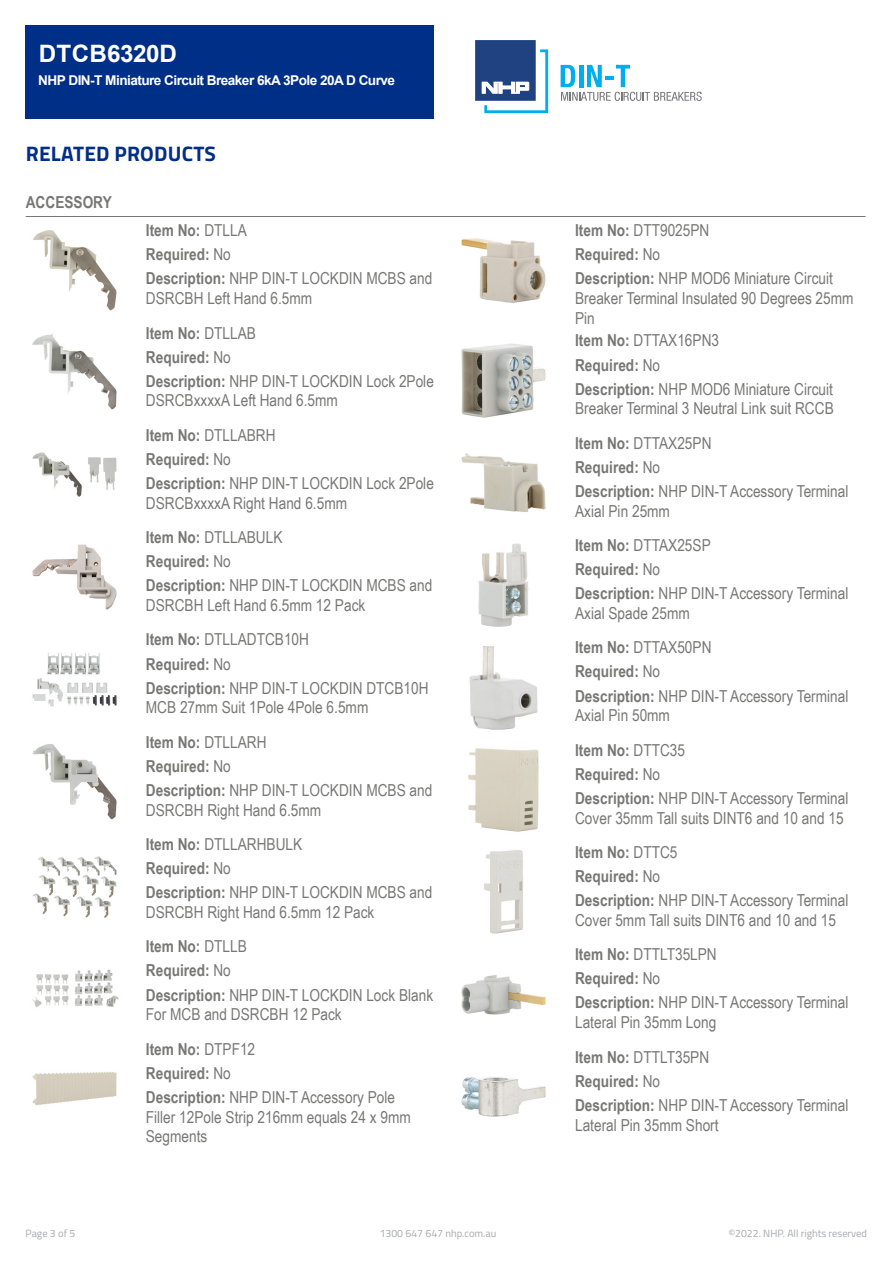
<style>
.page{position:relative;width:893px;height:1263px;background:#fff}
.page>*{position:absolute;margin:0;border:0;box-sizing:border-box;transform-origin:0 0}
.Item_Number{font:700 24px "Arial";color:#fff}
.t1{font:700 21px "Titillium";letter-spacing:.01em;color:#002f87}
.t2{font:16.5px/24px "Arial Narrow";color:#777876}
.t3{font:700 16.5px "Arial Narrow";color:#777876}
.Display_Name{font:700 13.5px "Arial";letter-spacing:-.04em;color:#fff}
.t4{font:10.5px "Titillium";color:#a7a9ac}
.s1{font-weight:700}
</style>
<div class="page">
<div style="left:26px;top:26px;width:408px;height:93px;background:#002f87"></div>
<hr style="left:26px;top:216px;width:840px;height:1px;background:#777876">
<img style="left:33px;top:230px;width:84px;height:81px">
<img style="left:32px;top:334px;width:85px;height:76px">
<img style="left:32px;top:452px;width:85px;height:45px">
<img style="left:32px;top:544px;width:85px;height:66px">
<img style="left:32px;top:653px;width:85px;height:54px">
<img style="left:32px;top:744px;width:85px;height:76px">
<img style="left:32px;top:856px;width:85px;height:62px">
<img style="left:32px;top:969px;width:87px;height:38px">
<img style="left:32px;top:1072px;width:85px;height:34px">
<img style="left:461px;top:238px;width:85px;height:65px">
<img style="left:461px;top:343px;width:85px;height:75px">
<img style="left:461px;top:453px;width:85px;height:59px">
<img style="left:478px;top:543px;width:51px;height:84px">
<img style="left:469px;top:646px;width:69px;height:84px">
<img style="left:468px;top:748px;width:71px;height:84px">
<img style="left:484px;top:850px;width:39px;height:84px">
<img style="left:461px;top:975px;width:85px;height:40px">
<img style="left:461px;top:1077px;width:85px;height:40px">
<svg style="left:475px;top:40px;width:73px;height:73px"></svg>
<svg style="left:561px;top:65px;width:141px;height:36px"></svg>
<p class="Item_Number" style="left:39px;top:37px;width:140px">DTCB6320D</p>
<p class="Display_Name" style="left:38px;top:71px;width:358px">NHP DIN-T Miniature Circuit Breaker 6kA 3Pole 20A D Curve</p>
<p class="t1" style="left:26px;top:137px;width:192px">RELATED PRODUCTS</p>
<p class="t3" style="left:26px;top:189px;width:88px">ACCESSORY</p>
<p class="t2" style="left:146px;top:218px;width:288px"><span class="s1">Item No:</span> DTLLA<br><span class="s1">Required:</span> No<br><span class="s1">Description:</span> NHP DIN-T LOCKDIN MCBS and</p>
<p class="t2" style="left:146px;top:281px;width:168px;line-height:34.3px">DSRCBH Left Hand 6.5mm<br><span class="s1">Item No:</span> DTLLAB</p>
<p class="t2" style="left:146px;top:344px;width:290px"><span class="s1">Required:</span> No<br><span class="s1">Description:</span> NHP DIN-T LOCKDIN Lock 2Pole</p>
<p class="t2" style="left:146px;top:383px;width:194px;line-height:34.3px">DSRCBxxxxA Left Hand 6.5mm<br><span class="s1">Item No:</span> DTLLABRH</p>
<p class="t2" style="left:146px;top:446px;width:290px"><span class="s1">Required:</span> No<br><span class="s1">Description:</span> NHP DIN-T LOCKDIN Lock 2Pole</p>
<p class="t2" style="left:146px;top:485px;width:203px;line-height:34.3px">DSRCBxxxxA Right Hand 6.5mm<br><span class="s1">Item No:</span> DTLLABULK</p>
<p class="t2" style="left:146px;top:549px;width:288px"><span class="s1">Required:</span> No<br><span class="s1">Description:</span> NHP DIN-T LOCKDIN MCBS and</p>
<p class="t2" style="left:146px;top:587px;width:221px;line-height:34.3px">DSRCBH Left Hand 6.5mm 12 Pack<br><span class="s1">Item No:</span> DTLLADTCB10H</p>
<p class="t2" style="left:146px;top:651px;width:284px"><span class="s1">Required:</span> No<br><span class="s1">Description:</span> NHP DIN-T LOCKDIN DTCB10H</p>
<p class="t2" style="left:146px;top:690px;width:224px;line-height:34.3px">MCB 27mm Suit 1Pole 4Pole 6.5mm<br><span class="s1">Item No:</span> DTLLARH</p>
<p class="t2" style="left:146px;top:753px;width:288px"><span class="s1">Required:</span> No<br><span class="s1">Description:</span> NHP DIN-T LOCKDIN MCBS and</p>
<p class="t2" style="left:146px;top:792px;width:177px;line-height:34.3px">DSRCBH Right Hand 6.5mm<br><span class="s1">Item No:</span> DTLLARHBULK</p>
<p class="t2" style="left:146px;top:856px;width:288px"><span class="s1">Required:</span> No<br><span class="s1">Description:</span> NHP DIN-T LOCKDIN MCBS and</p>
<p class="t2" style="left:146px;top:894px;width:230px;line-height:34.3px">DSRCBH Right Hand 6.5mm 12 Pack<br><span class="s1">Item No:</span> DTLLB</p>
<p class="t2" style="left:146px;top:958px;width:289px"><span class="s1">Required:</span> No<br><span class="s1">Description:</span> NHP DIN-T LOCKDIN Lock Blank</p>
<p class="t2" style="left:146px;top:997px;width:197px;line-height:34.3px">For MCB and DSRCBH 12 Pack<br><span class="s1">Item No:</span> DTPF12</p>
<p class="t2" style="left:146px;top:1060px;width:251px"><span class="s1">Required:</span> No<br><span class="s1">Description:</span> NHP DIN-T Accessory Pole</p>
<p class="t2" style="left:146px;top:1106px;width:267px;line-height:19.8px">Filler 12Pole Strip 216mm equals 24 x 9mm<br>Segments</p>
<p class="t2" style="left:575px;top:218px;width:259px"><span class="s1">Item No:</span> DTT9025PN<br><span class="s1">Required:</span> No<br><span class="s1">Description:</span> NHP MOD6 Miniature Circuit</p>
<p class="t2" style="left:575px;top:288px;width:280px;line-height:19.8px">Breaker Terminal Insulated 90 Degrees 25mm<br>Pin</p>
<p class="t2" style="left:575px;top:328px;width:259px"><span class="s1">Item No:</span> DTTAX16PN3<br><span class="s1">Required:</span> No<br><span class="s1">Description:</span> NHP MOD6 Miniature Circuit</p>
<p class="t2" style="left:575px;top:391px;width:260px;line-height:34.3px">Breaker Terminal 3 Neutral Link suit RCCB<br><span class="s1">Item No:</span> DTTAX25PN</p>
<p class="t2" style="left:575px;top:454px;width:275px"><span class="s1">Required:</span> No<br><span class="s1">Description:</span> NHP DIN-T Accessory Terminal</p>
<p class="t2" style="left:575px;top:493px;width:137px;line-height:34.3px">Axial Pin 25mm<br><span class="s1">Item No:</span> DTTAX25SP</p>
<p class="t2" style="left:575px;top:557px;width:275px"><span class="s1">Required:</span> No<br><span class="s1">Description:</span> NHP DIN-T Accessory Terminal</p>
<p class="t2" style="left:575px;top:595px;width:138px;line-height:34.3px">Axial Spade 25mm<br><span class="s1">Item No:</span> DTTAX50PN</p>
<p class="t2" style="left:575px;top:659px;width:275px"><span class="s1">Required:</span> No<br><span class="s1">Description:</span> NHP DIN-T Accessory Terminal</p>
<p class="t2" style="left:575px;top:698px;width:112px;line-height:34.3px">Axial Pin 50mm<br><span class="s1">Item No:</span> DTTC35</p>
<p class="t2" style="left:575px;top:761px;width:275px"><span class="s1">Required:</span> No<br><span class="s1">Description:</span> NHP DIN-T Accessory Terminal</p>
<p class="t2" style="left:575px;top:800px;width:270px;line-height:34.3px">Cover 35mm Tall suits DINT6 and 10 and 15<br><span class="s1">Item No:</span> DTTC5</p>
<p class="t2" style="left:575px;top:864px;width:275px"><span class="s1">Required:</span> No<br><span class="s1">Description:</span> NHP DIN-T Accessory Terminal</p>
<p class="t2" style="left:575px;top:902px;width:263px;line-height:34.3px">Cover 5mm Tall suits DINT6 and 10 and 15<br><span class="s1">Item No:</span> DTTLT35LPN</p>
<p class="t2" style="left:575px;top:966px;width:275px"><span class="s1">Required:</span> No<br><span class="s1">Description:</span> NHP DIN-T Accessory Terminal</p>
<p class="t2" style="left:575px;top:1005px;width:143px;line-height:34.3px">Lateral Pin 35mm Long<br><span class="s1">Item No:</span> DTTLT35PN</p>
<p class="t2" style="left:575px;top:1068px;width:275px"><span class="s1">Required:</span> No<br><span class="s1">Description:</span> NHP DIN-T Accessory Terminal</p>
<p class="t2" style="left:575px;top:1112px;width:145px">Lateral Pin 35mm Short</p>
<p class="t4" style="left:26px;top:1226px;width:51px">Page 3 of 5</p>
<p class="t4" style="left:380px;top:1226px;width:118px">1300 647 647 nhp.com.au</p>
<p class="t4" style="left:728px;top:1226px;width:140px">©2022. NHP. All rights reserved</p>
</div>
